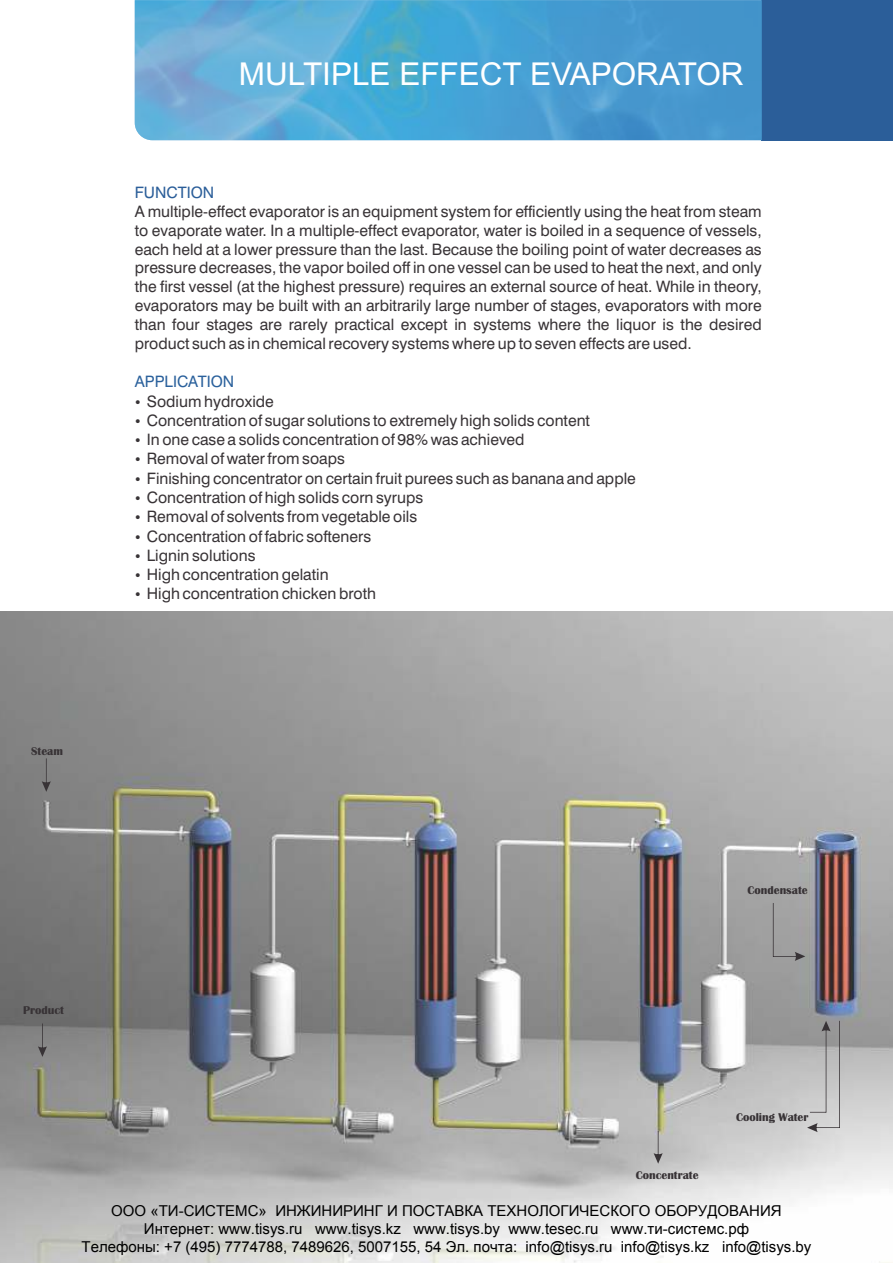
<style>
.page{position:relative;width:893px;height:1263px;background:#fff}
.page>*{position:absolute;margin:0;border:0;box-sizing:border-box;transform-origin:0 0}
.t1{font:31.5px "Arial";color:#fff}
.t2{font:15.75px/19.2px "Swiss 721 BT";color:#383336;text-align:justify}
.t3{font:15.75px "Swiss 721 BT";color:#2b619c}
.t4{font:15.75px "Swiss 721 BT";color:#2b5e99}
.t5{font:15px/18px "Arial";color:#000;text-align:center}
.t6{font:700 11.7px "Britannic";color:#383336}
</style>
<div class="page">
<img style="left:0;top:611px;width:893px;height:652px">
<svg style="left:654px;top:1131px;width:9px;height:33px"></svg>
<svg style="left:38px;top:1023px;width:9px;height:34px"></svg>
<svg style="left:807px;top:1021px;width:33px;height:111px;background:#b3b2b3"></svg>
<svg style="left:42px;top:758px;width:9px;height:34px"></svg>
<svg style="left:773px;top:903px;width:32px;height:58px;background:#9b9b9c"></svg>
<div style="left:762px;top:0;width:131px;height:140px;background:#2b5e99"></div>
<img style="left:135px;top:0;width:627px;height:140px">
<h1 class="t1" style="left:239px;top:62px;width:506px">MULTIPLE EFFECT EVAPORATOR</h1>
<p class="t4" style="left:135px;top:186px;width:81px">FUNCTION</p>
<p class="t2" style="left:135px;top:203px;width:628px">A multiple-effect evaporator is an equipment system for efficiently using the heat from steam to evaporate water. In a multiple-effect evaporator, water is boiled in a sequence of vessels, each held at a lower pressure than the last. Because the boiling point of water decreases as pressure decreases, the vapor boiled off in one vessel can be used to heat the next, and only the first vessel (at the highest pressure) requires an external source of heat. While in theory, evaporators may be built with an arbitrarily large number of stages, evaporators with more than four stages are rarely practical except in systems where the liquor is the desired product such as in chemical recovery systems where up to seven effects are used.</p>
<p class="t3" style="left:135px;top:375px;width:101px">APPLICATION</p>
<p class="t2" style="left:147px;top:393px;width:490px;text-align:left">Sodium hydroxide<br>Concentration of sugar solutions to extremely high solids content<br>In one case a solids concentration of 98% was achieved<br>Removal of water from soaps<br>Finishing concentrator on certain fruit purees such as banana and apple Concentration of high solids corn syrups<br>Removal of solvents from vegetable oils<br>Concentration of fabric softeners<br>Lignin solutions<br>High concentration gelatin<br>High concentration chicken broth</p>
<p class="t6" style="left:31px;top:747px;width:33px">Steam</p>
<p class="t6" style="left:748px;top:886px;width:62px">Condensate</p>
<p class="t6" style="left:23px;top:1006px;width:42px">Product</p>
<p class="t6" style="left:636px;top:1171px;width:64px">Concentrate</p>
<p class="t6" style="left:736px;top:1113px;width:74px">Cooling Water</p>
<p class="t5" style="left:82px;top:1202px;width:731px">ООО «ТИ-СИСТЕМС» ИНЖИНИРИНГ И ПОСТАВКА ТЕХНОЛОГИЧЕСКОГО ОБОРУДОВАНИЯ<br>Интернет: www.tisys.ru www.tisys.kz www.tisys.by www.tesec.ru www.ти-системс.рф<br>Телефоны: +7 (495) 7774788, 7489626, 5007155, 54 Эл. почта: info@tisys.ru info@tisys.kz info@tisys.by</p>
</div>
